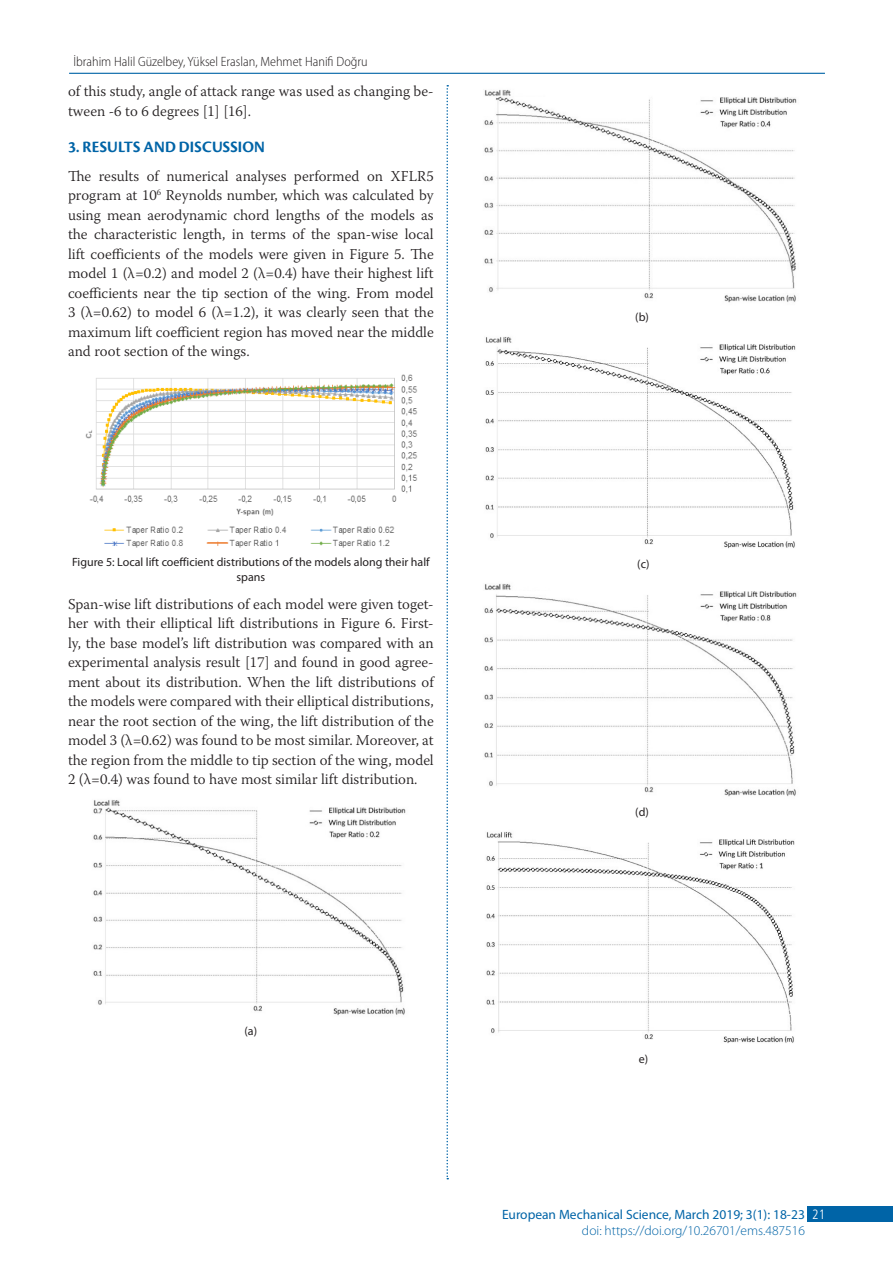
<style>
.page{position:relative;width:893px;height:1263px;background:#fff}
.page>*{position:absolute;margin:0;border:0;box-sizing:border-box;transform-origin:0 0}
.SubTitle{font:16.5px "Cronos Pro Bold Disp";letter-spacing:.01em;color:#0064a7}
.Metin{font:300 15px/19.5px "Warnock Pro";color:#231f20;text-align:justify}
.t1{font:13.5px/16.2px "Myriad Pro";color:#0064a7}
.t2{font:300 semi-condensed 13.5px "Myriad Pro";color:#231f20}
.ResimYaz{font:12px/14.4px "Myriad Pro";color:#231f20;text-align:center}
.s1{font-family:"Frutiger LT Std";font-weight:300;font-stretch:condensed;color:#fff}
.s2{font-weight:300}
</style>
<div class="page">
<div style="left:808px;top:1206px;width:85px;height:16px;background:#0064a7"></div>
<hr style="left:69px;top:73px;width:756px;height:1px;background:#0064a7">
<svg style="left:446px;top:85px;width:2px;height:1094px"></svg>
<img style="left:85px;top:374px;width:332px;height:174px">
<img style="left:93px;top:800px;width:313px;height:216px">
<img style="left:484px;top:90px;width:313px;height:213px">
<img style="left:485px;top:337px;width:311px;height:212px">
<img style="left:484px;top:584px;width:313px;height:213px">
<img style="left:486px;top:832px;width:309px;height:211px">
<p class="t2" style="left:73px;top:54px;width:296px">İbrahim Halil Güzelbey, Yüksel Eraslan, Mehmet Hanifi Doğru</p>
<p class="Metin" style="left:68px;top:81px;width:367px">of this study, angle of attack range was used as changing be&shy;tween -6 to 6 degrees [1] [16].</p>
<p class="SubTitle" style="left:68px;top:138px;width:198px">3. RESULTS AND DISCUSSION</p>
<p class="Metin" style="left:68px;top:166px;width:367px">The results of numerical analyses performed on XFLR5 program at 10<sup>6</sup> Reynolds number, which was calculated by using mean aerodynamic chord lengths of the models as the characteristic length, in terms of the span-wise local lift coefficients of the models were given in Figure 5. The model 1 (λ=0.2) and model 2 (λ=0.4) have their highest lift coefficients near the tip section of the wing. From model 3 (λ=0.62) to model 6 (λ=1.2), it was clearly seen that the maximum lift coefficient region has moved near the middle and root section of the wings.</p>
<p class="ResimYaz" style="left:72px;top:555px;width:359px">Figure 5: Local lift coefficient distributions of the models along their half spans</p>
<p class="Metin" style="left:68px;top:594px;width:367px">Span-wise lift distributions of each model were given toget&shy;her with their elliptical lift distributions in Figure 6. First&shy;ly, the base model’s lift distribution was compared with an experimental analysis result [17] and found in good agree&shy;ment about its distribution. When the lift distributions of the models were compared with their elliptical distributions, near the root section of the wing, the lift distribution of the model 3 (λ=0.62) was found to be most similar. Moreover, at the region from the middle to tip section of the wing, model 2 (λ=0.4) was found to have most similar lift distribution.</p>
<p class="ResimYaz" style="left:635px;top:310px;width:15px">(b)</p>
<p class="ResimYaz" style="left:637px;top:557px;width:14px">(c)</p>
<p class="ResimYaz" style="left:635px;top:804px;width:15px">(d)</p>
<p class="ResimYaz" style="left:245px;top:1023px;width:14px">(a)</p>
<p class="ResimYaz" style="left:639px;top:1051px;width:11px">e)</p>
<p class="t1" style="left:582px;top:1206px;width:245px;text-indent:-80px">European Mechanical Science, March 2019; 3(1): 18-23 <span class="s1">21 </span><span class="s2">doi: https://doi.org/10.26701/ems.487516</span></p>
</div>
